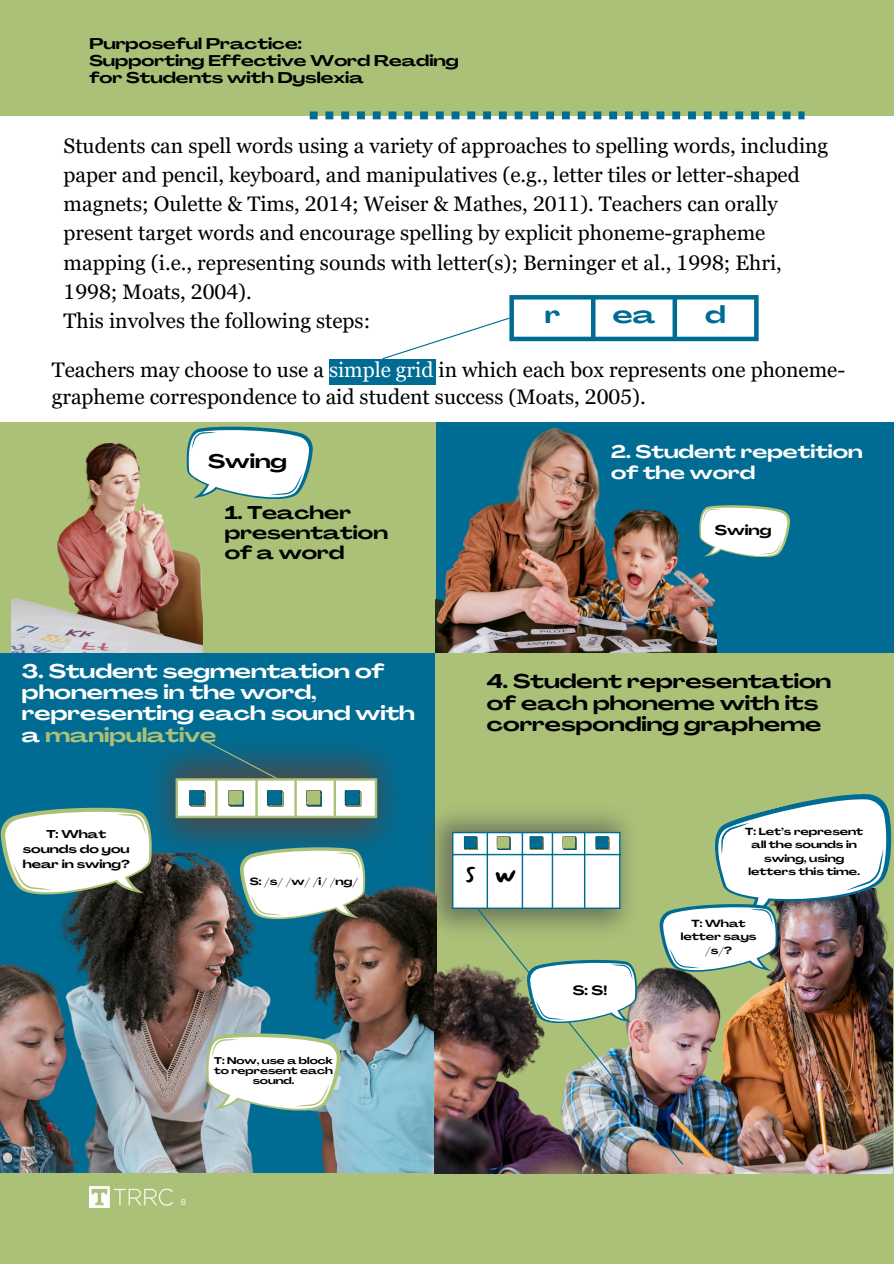
<style>
.page{position:relative;width:894px;height:1264px;background:#fff}
.page>*{position:absolute;margin:0;border:0;box-sizing:border-box;transform-origin:0 0}
.t1{font:28.8px "Mansalva";color:#000}
.t2{font:700 24px "Agrandir Grand";color:#006c93}
.t3{font:21px/29.2px "Georgia Pro";color:#000}
.t4{font:700 19.5px/21.3px "Agrandir Grand";color:#fff}
.t5{font:700 19.5px/21.3px "Agrandir Grand";color:#000}
.t6{font:700 19.35px "Agrandir Grand";color:#000}
.t7{font:700 18.15px/20.4px "Agrandir Grand";color:#000}
.t8{font:700 18px/20.2px "Agrandir Grand";color:#fff}
.t9{font:700 15.3px/17.2px "Agrandir Grand";color:#000}
.t10{font:700 13.8px "Agrandir Grand";color:#000}
.t11{font:700 13.2px "Agrandir Grand";color:#000}
.t12{font:700 11.25px/15px "Agrandir Grand";color:#000;text-align:center}
.t13{font:700 10.2px/13.5px "Agrandir Grand";color:#000;text-align:center}
.t14{font:700 10.05px/13.4px "Agrandir Grand";color:#000;text-align:center}
.t15{font:700 9.6px/10.4px "Agrandir Grand";color:#000;text-align:center}
.t16{font:8.4px "Gotham";color:#fff}
.s1{color:#fff}
.s2{color:#abc178}
</style>
<div class="page">
<div style="left:0;top:1164px;width:893px;height:99px;background:#abc178"></div>
<hr style="left:754px;top:299px;width:4px;height:38px;background:#006c93">
<svg style="left:509px;top:295px;width:249px;height:4px"></svg>
<hr style="left:509px;top:337px;width:249px;height:4px;background:#006c93">
<svg style="left:382px;top:297px;width:374px;height:63px"></svg>
<div style="left:329px;top:359px;width:106px;height:26px;background:#006c93"></div>
<div style="left:0;top:653px;width:445px;height:520px;background:#006c93"></div>
<div style="left:435px;top:631px;width:458px;height:542px;background:#abc178"></div>
<img style="left:433px;top:813px;width:197px;height:75px">
<img style="left:89px;top:1186px;width:83px;height:20px">
<div style="left:0;top:0;width:893px;height:115px;background:#abc178"></div>
<svg style="left:309px;top:111px;width:495px;height:8px"></svg>
<div style="left:0;top:422px;width:445px;height:231px;background:#abc178"></div>
<div style="left:436px;top:422px;width:457px;height:231px;background:#006c93"></div>
<img style="left:12px;top:443px;width:191px;height:209px">
<svg style="left:187px;top:426px;width:125px;height:72px;background:#d7e6e0"></svg>
<img style="left:436px;top:427px;width:280px;height:225px">
<svg style="left:699px;top:505px;width:90px;height:52px;background:#d1e3e0"></svg>
<hr style="left:452px;top:831px;width:168px;height:2px;background:#006c93">
<img style="left:0;top:853px;width:436px;height:319px">
<svg style="left:1px;top:807px;width:151px;height:87px;background:#d3ded9"></svg>
<img style="left:146px;top:754px;width:258px;height:105px">
<svg style="left:240px;top:847px;width:125px;height:72px;background:#d3ded9"></svg>
<svg style="left:452px;top:833px;width:168px;height:55px;background:#d6e5e8"></svg>
<svg style="left:206px;top:1033px;width:135px;height:77px;background:#e3ebe6"></svg>
<hr style="left:175px;top:780px;width:3px;height:35px;background:#abc178">
<hr style="left:374px;top:780px;width:3px;height:35px;background:#abc178">
<hr style="left:175px;top:778px;width:202px;height:2px;background:#abc178">
<hr style="left:175px;top:815px;width:202px;height:3px;background:#abc178">
<img style="left:434px;top:888px;width:458px;height:285px">
<svg style="left:659px;top:794px;width:234px;height:177px"></svg>
<img style="left:476px;top:907px;width:208px;height:258px">
<svg style="left:527px;top:959px;width:109px;height:63px;background:#d5e2df"></svg>
<svg style="left:176px;top:740px;width:200px;height:76px"></svg>
<p class="t9" style="left:89px;top:36px;width:371px">Purposeful Practice:<br>Supporting Effective Word Reading for Students with Dyslexia</p>
<h1 class="t3" style="left:64px;top:131px;width:766px">Students can spell words using a variety of approaches to spelling words, including paper and pencil, keyboard, and manipulatives (e.g., letter tiles or letter-shaped magnets; Oulette &amp; Tims, 2014; Weiser &amp; Mathes, 2011). Teachers can orally present target words and encourage spelling by explicit phoneme-grapheme mapping (i.e., representing sounds with letter(s); Berninger et al., 1998; Ehri, 1998; Moats, 2004).<br>This involves the following steps:</h1>
<p class="t3" style="left:52px;top:356px;width:794px;line-height:27px">Teachers may choose to use a <span class="s1">simple grid</span> in which each box represents one phoneme&shy;grapheme correspondence to aid student success (Moats, 2005).</p>
<h4 class="t2" style="left:544px;top:305px;width:17px">r</h4>
<h2 class="t2" style="left:612px;top:305px;width:44px">ea</h2>
<p class="t2" style="left:705px;top:305px;width:22px">d</p>
<h3 class="t6" style="left:208px;top:453px;width:80px">Swing</h3>
<h3 class="t7" style="left:225px;top:504px;width:165px">1. Teacher presentation of a word</h3>
<h1 class="t4" style="left:22px;top:662px;width:394px">3. Student segmentation of phonemes in the word, representing each sound with a <span class="s2">manipulative</span></h1>
<p class="t12" style="left:23px;top:827px;width:109px">T: What sounds do you hear in swing?</p>
<p class="t13" style="left:250px;top:876px;width:110px">S: /s/ /w/ /i/ /ng/</p>
<p class="t15" style="left:214px;top:1056px;width:120px">T: Now, use a block to represent each sound.</p>
<p class="t16" style="left:181px;top:1196px;width:7px">8</p>
<h4 class="t8" style="left:611px;top:444px;width:253px">2. Student repetition of the word</h4>
<p class="t10" style="left:714px;top:524px;width:58px">Swing</p>
<p class="t5" style="left:486px;top:673px;width:346px">4. Student representation of each phoneme with its corresponding grapheme</p>
<h2 class="t1" style="left:465px;top:856px;width:11px">s</h2>
<p class="t1" style="left:494px;top:856px;width:22px">w</p>
<p class="t11" style="left:572px;top:984px;width:36px">S: S!</p>
<h1 class="t14" style="left:745px;top:825px;width:119px">T: Let’s represent all the sounds in swing, using letters this time.</h1>
<p class="t13" style="left:680px;top:917px;width:77px">T: What letter says /s/?</p>
</div>
